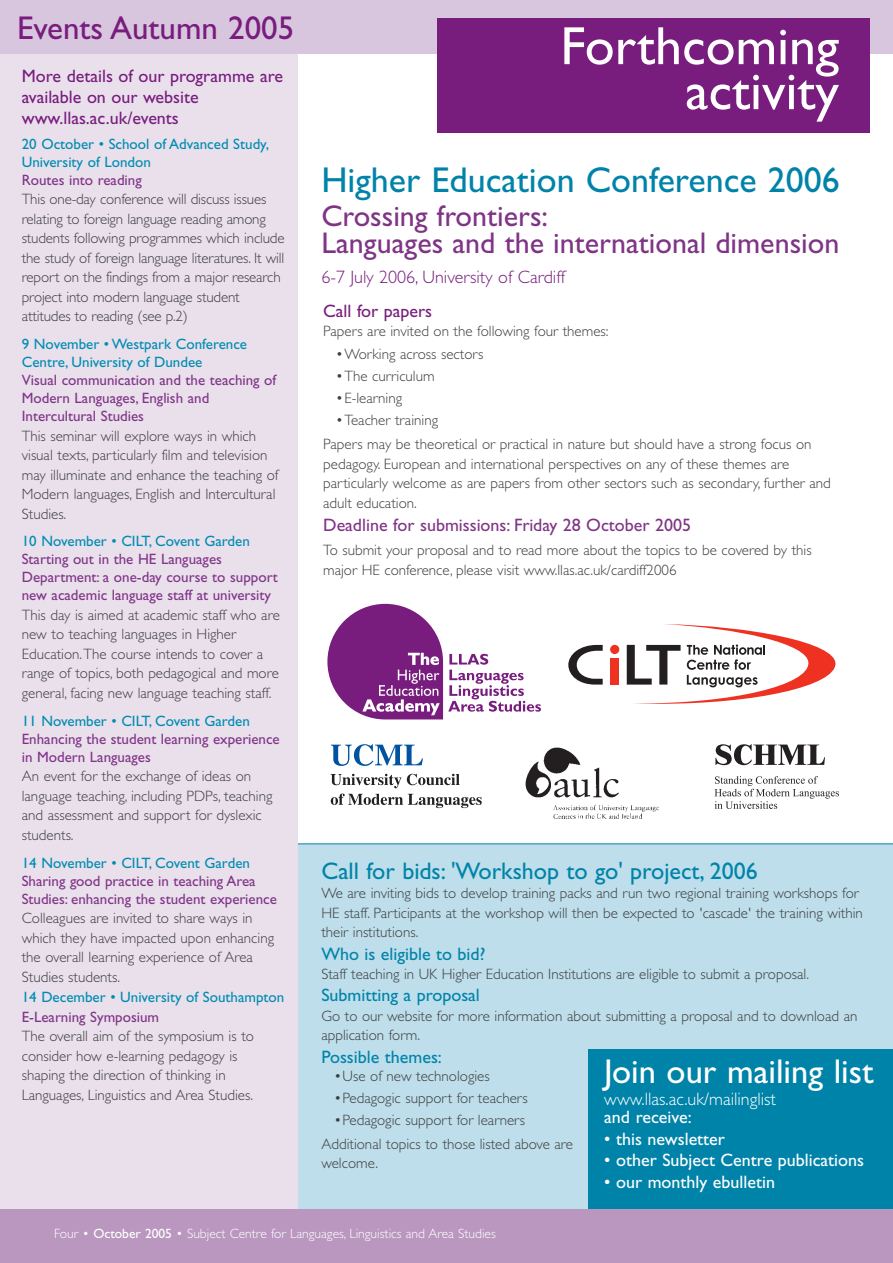
<style>
.page{position:relative;width:893px;height:1263px;background:#fff}
.page>*{position:absolute;margin:0;border:0;box-sizing:border-box;transform-origin:0 0}
.t1{font:54px/45px "Gill Sans Std";color:#fff;text-align:right}
.t2{font:36px "Gill Sans Std";color:#0083a9}
.t3{font:34.5px "Gill Sans Std";color:#fff}
.t4{font:33px "Gill Sans Std";color:#781d7d}
.t5{font:30px/27px "Gill Sans Std";color:#803486}
.t6{font:24px "Gill Sans Std";color:#0083a9}
.t7{font:18px/21px "Gill Sans Std";color:#781d7d}
.t8{font:18px "Gill Sans Std";color:#fff}
.t9{font:18px "Gill Sans Std";color:#0083a9}
.t10{font:18px "Gill Sans Std";color:#803486}
.t11{font:300 18px "Gill Sans Std";color:#781d7d}
.t12{font:300 18px "Gill Sans Std";color:#fff}
.t13{font:300 15px/19.5px "Gill Sans Std";color:#3e3e3f}
.t14{font:15px/18px "Gill Sans Std";color:#803486}
.t15{font:15px/18px "Gill Sans Std";color:#008cb1}
.t16{font:300 13.5px "Gill Sans Std";color:#fff}
.s1{font-weight:400}
</style>
<div class="page">
<div style="left:298px;top:843px;width:595px;height:366px;background:#bddeea"></div>
<div style="left:0;top:1209px;width:893px;height:54px;background:#b997bf"></div>
<div style="left:0;top:0;width:893px;height:54px;background:#d7c6dd"></div>
<div style="left:0;top:54px;width:298px;height:1155px;background:#e9e0ec"></div>
<div style="left:437px;top:19px;width:433px;height:114px;background:#781d7d"></div>
<svg style="left:327px;top:604px;width:214px;height:115px"></svg>
<svg style="left:568px;top:645px;width:35px;height:39px"></svg>
<div style="left:611px;top:658px;width:8px;height:26px;background:#ef3122"></div>
<div style="left:610px;top:645px;width:9px;height:9px;background:#ef3122;border-radius:50%"></div>
<svg style="left:627px;top:624px;width:208px;height:80px"></svg>
<img style="left:525px;top:747px;width:134px;height:72px">
<svg style="left:331px;top:744px;width:92px;height:22px"></svg>
<svg style="left:331px;top:774px;width:151px;height:34px"></svg>
<svg style="left:715px;top:744px;width:110px;height:21px"></svg>
<svg style="left:714px;top:776px;width:125px;height:33px"></svg>
<div style="left:589px;top:1049px;width:304px;height:160px;background:#0083a9"></div>
<h3 class="t4" style="left:17px;top:15px;width:279px">Events Autumn 2005</h3>
<p class="t7" style="left:22px;top:68px;width:263px">More details of our programme are available on our website www.llas.ac.uk/events</p>
<p class="t15" style="left:22px;top:136px;width:249px">20 October • School of Advanced Study,<br>University of London</p>
<p class="t14" style="left:22px;top:172px;width:121px">Routes into reading</p>
<p class="t13" style="left:22px;top:191px;width:264px">This one-day conference will discuss issues relating to foreign language reading among students following programmes which include the study of foreign language literatures. It will report on the findings from a major research project into modern language student attitudes to reading (see p.2)</p>
<p class="t15" style="left:22px;top:336px;width:227px">9 November • Westpark Conference<br>Centre, University of Dundee</p>
<p class="t14" style="left:22px;top:372px;width:256px">Visual communication and the teaching of<br>Modern Languages, English and<br>Intercultural Studies</p>
<p class="t13" style="left:22px;top:427px;width:258px">This seminar will explore ways in which visual texts, particularly film and television may illuminate and enhance the teaching of Modern languages, English and Intercultural Studies.</p>
<p class="t15" style="left:22px;top:534px;width:230px">10 November • CILT, Covent Garden</p>
<p class="t14" style="left:22px;top:552px;width:258px">Starting out in the HE Languages<br>Department: a one-day course to support new academic language staff at university</p>
<p class="t13" style="left:22px;top:606px;width:260px">This day is aimed at academic staff who are new to teaching languages in Higher Education.The course intends to cover a range of topics, both pedagogical and more general, facing new language teaching staff.</p>
<p class="t15" style="left:22px;top:713px;width:230px">11 November • CILT, Covent Garden</p>
<p class="t14" style="left:22px;top:731px;width:260px">Enhancing the student learning experience in Modern Languages</p>
<p class="t13" style="left:22px;top:768px;width:252px">An event for the exchange of ideas on language teaching, including PDPs, teaching and assessment and support for dyslexic students.</p>
<p class="t15" style="left:22px;top:855px;width:230px">14 November • CILT, Covent Garden</p>
<p class="t14" style="left:22px;top:873px;width:257px">Sharing good practice in teaching Area<br>Studies: enhancing the student experience</p>
<p class="t13" style="left:22px;top:909px;width:254px">Colleagues are invited to share ways in which they have impacted upon enhancing the overall learning experience of Area Studies students.</p>
<p class="t15" style="left:22px;top:990px;width:264px">14 December • University of Southampton</p>
<p class="t14" style="left:22px;top:1009px;width:139px">E-Learning Symposium</p>
<p class="t13" style="left:22px;top:1027px;width:234px">The overall aim of the symposium is to consider how e-learning pedagogy is shaping the direction of thinking in Languages, Linguistics and Area Studies.</p>
<h1 class="t1" style="left:560px;top:29px;width:280px">Forthcoming activity</h1>
<h2 class="t2" style="left:321px;top:166px;width:520px">Higher Education Conference 2006</h2>
<h3 class="t5" style="left:321px;top:205px;width:519px">Crossing frontiers:<br>Languages and the international dimension</h3>
<p class="t11" style="left:321px;top:270px;width:245px">6-7 July 2006, University of Cardiff</p>
<p class="t7" style="left:323px;top:302px;width:110px">Call for papers</p>
<p class="t13" style="left:323px;top:323px;width:287px">Papers are invited on the following four themes:</p>
<p class="t13" style="left:336px;top:345px;width:149px">•Working across sectors</p>
<p class="t13" style="left:336px;top:367px;width:100px">•The curriculum</p>
<p class="t13" style="left:336px;top:390px;width:68px">•E-learning</p>
<p class="t13" style="left:323px;top:410px;width:490px;line-height:23.7px;text-indent:13px">•Teacher training<br>Papers may be theoretical or practical in nature but should have a strong focus on</p>
<p class="t13" style="left:323px;top:455px;width:509px">pedagogy. European and international perspectives on any of these themes are particularly welcome as are papers from other sectors such as secondary, further and adult education.</p>
<p class="t10" style="left:323px;top:518px;width:369px">Deadline for submissions: Friday 28 October 2005</p>
<p class="t13" style="left:323px;top:542px;width:490px">To submit your proposal and to read more about the topics to be covered by this major HE conference, please visit www.llas.ac.uk/cardiff2006</p>
<h3 class="t6" style="left:321px;top:862px;width:438px">Call for bids: 'Workshop to go' project, 2006</h3>
<p class="t13" style="left:321px;top:885px;width:543px">We are inviting bids to develop training packs and run two regional training workshops for<br>HE staff. Participants at the workshop will then be expected to 'cascade' the training within their institutions.</p>
<p class="t9" style="left:321px;top:947px;width:166px">Who is eligible to bid?</p>
<p class="t13" style="left:321px;top:966px;width:489px">Staff teaching in UK Higher Education Institutions are eligible to submit a proposal.</p>
<p class="t9" style="left:321px;top:988px;width:160px">Submitting a proposal</p>
<p class="t13" style="left:321px;top:1007px;width:538px">Go to our website for more information about submitting a proposal and to download an application form.</p>
<p class="t9" style="left:321px;top:1050px;width:122px">Possible themes:</p>
<p class="t13" style="left:334px;top:1067px;width:157px">•Use of new technologies</p>
<p class="t13" style="left:334px;top:1089px;width:195px">•Pedagogic support for teachers</p>
<p class="t13" style="left:321px;top:1109px;width:253px;line-height:23.7px;text-indent:13px">•Pedagogic support for learners<br>Additional topics to those listed above are</p>
<p class="t13" style="left:321px;top:1155px;width:58px">welcome.</p>
<h3 class="t3" style="left:604px;top:1058px;width:271px">Join our mailing list</h3>
<p class="t12" style="left:604px;top:1092px;width:173px">www.llas.ac.uk/mailinglist</p>
<p class="t8" style="left:604px;top:1110px;width:89px">and receive:</p>
<p class="t8" style="left:604px;top:1132px;width:122px">• this newsletter</p>
<p class="t8" style="left:604px;top:1153px;width:261px">• other Subject Centre publications</p>
<p class="t8" style="left:604px;top:1175px;width:172px">• our monthly ebulletin</p>
<p class="t16" style="left:54px;top:1228px;width:443px">Four • <span class="s1">October 2005</span> • Subject Centre for Languages, Linguistics and Area Studies</p>
</div>
